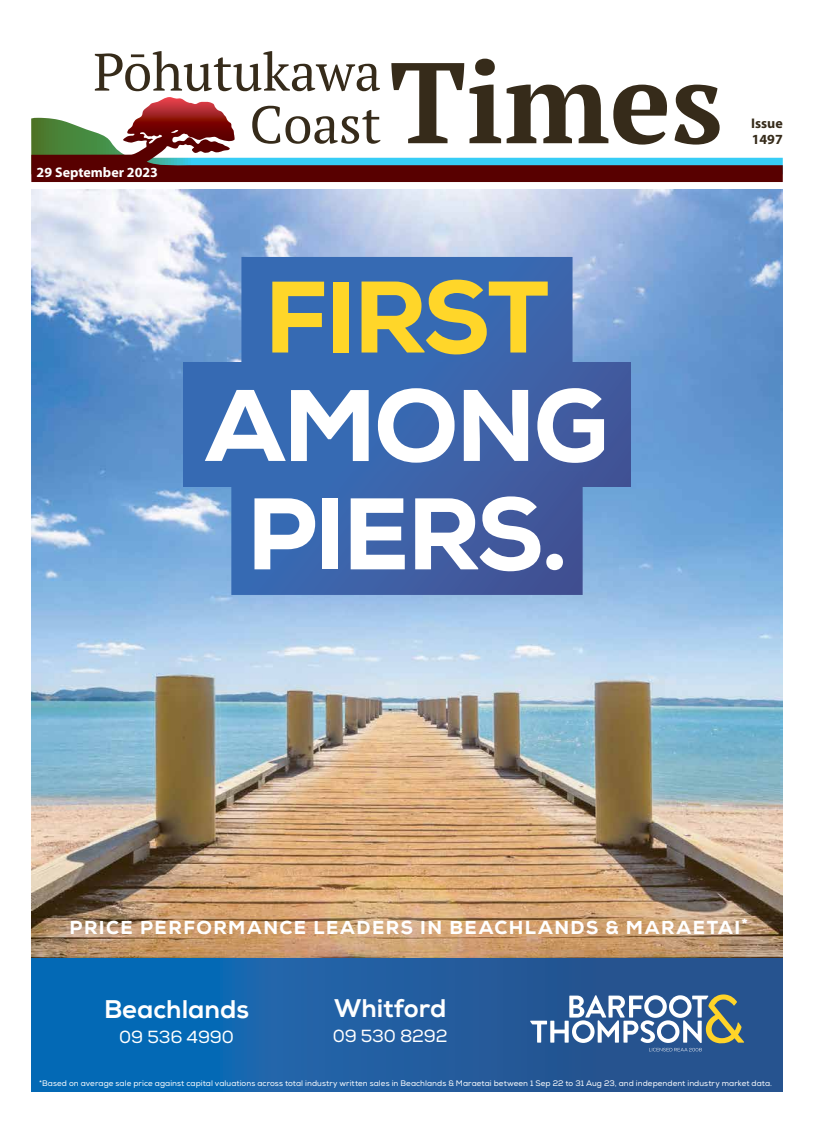
<style>
.page{position:relative;width:814px;height:1134px;background:#fff}
.page>*{position:absolute;margin:0;border:0;box-sizing:border-box;transform-origin:0 0}
.t1{font:800 101.4px/108.4px "Nexa";letter-spacing:-.025em;color:#fff;text-align:center}
.t2{font:800 101.4px "Nexa";letter-spacing:-.03em;color:#ffd629}
.t3{font:52.5px/52.5px "PT Serif";color:#362b1a}
.t4{font:800 25.5px "Nexa";color:#fff}
.t5{font:800 18.7px "Nexa";letter-spacing:.08em;color:#fff}
.t6{font:17.5px "Nexa";letter-spacing:-.01em;color:#fff}
.t7{font:700 14px "Myriad Pro";color:#fff}
.t8{font:700 14px/16.8px "Myriad Pro";color:#362b1a}
.t9{font:8px "Nexa";letter-spacing:.005em;color:#fff}
.s1{font-weight:700;font-size:114.4px}
</style>
<div class="page">
<svg style="left:31px;top:98px;width:751px;height:84px"></svg>
<img style="left:31px;top:190px;width:751px;height:769px">
<div style="left:241px;top:257px;width:331px;height:106px;background:#366ab3"></div>
<svg style="left:183px;top:363px;width:448px;height:124px;background:#3a64ab"></svg>
<svg style="left:231px;top:471px;width:351px;height:124px;background:#3c60a6"></svg>
<svg style="left:31px;top:959px;width:751px;height:132px;background:#195fa3"></svg>
<svg style="left:530px;top:994px;width:214px;height:57px"></svg>
<h2 class="t3" style="left:249px;top:45px;width:475px;text-indent:-156px">Pōhutukawa<br>Coast <span class="s1">Times</span></h2>
<h3 class="t7" style="left:37px;top:163px;width:123px">29 September 2023</h3>
<h3 class="t8" style="left:751px;top:114px;width:33px">Issue<br>1497</h3>
<h1 class="t2" style="left:264px;top:253px;width:286px">FIRST</h1>
<h1 class="t1" style="left:205px;top:372px;width:405px">AMONG<br>PIERS.</h1>
<h3 class="t5" style="left:70px;top:915px;width:680px">PRICE PERFORMANCE LEADERS IN BEACHLANDS &amp; MARAETAI<sup>*</sup></h3>
<h3 class="t4" style="left:104px;top:993px;width:147px">Beachlands</h3>
<h3 class="t6" style="left:119px;top:1026px;width:116px">09 536 4990</h3>
<h3 class="t4" style="left:334px;top:993px;width:114px">Whitford</h3>
<h3 class="t6" style="left:333px;top:1026px;width:116px">09 530 8292</h3>
<p class="t9" style="left:39px;top:1079px;width:734px">*Based on average sale price against capital valuations across total industry written sales in Beachlands &amp; Maraetai between 1 Sep 22 to 31 Aug 23, and independent industry market data.</p>
</div>
